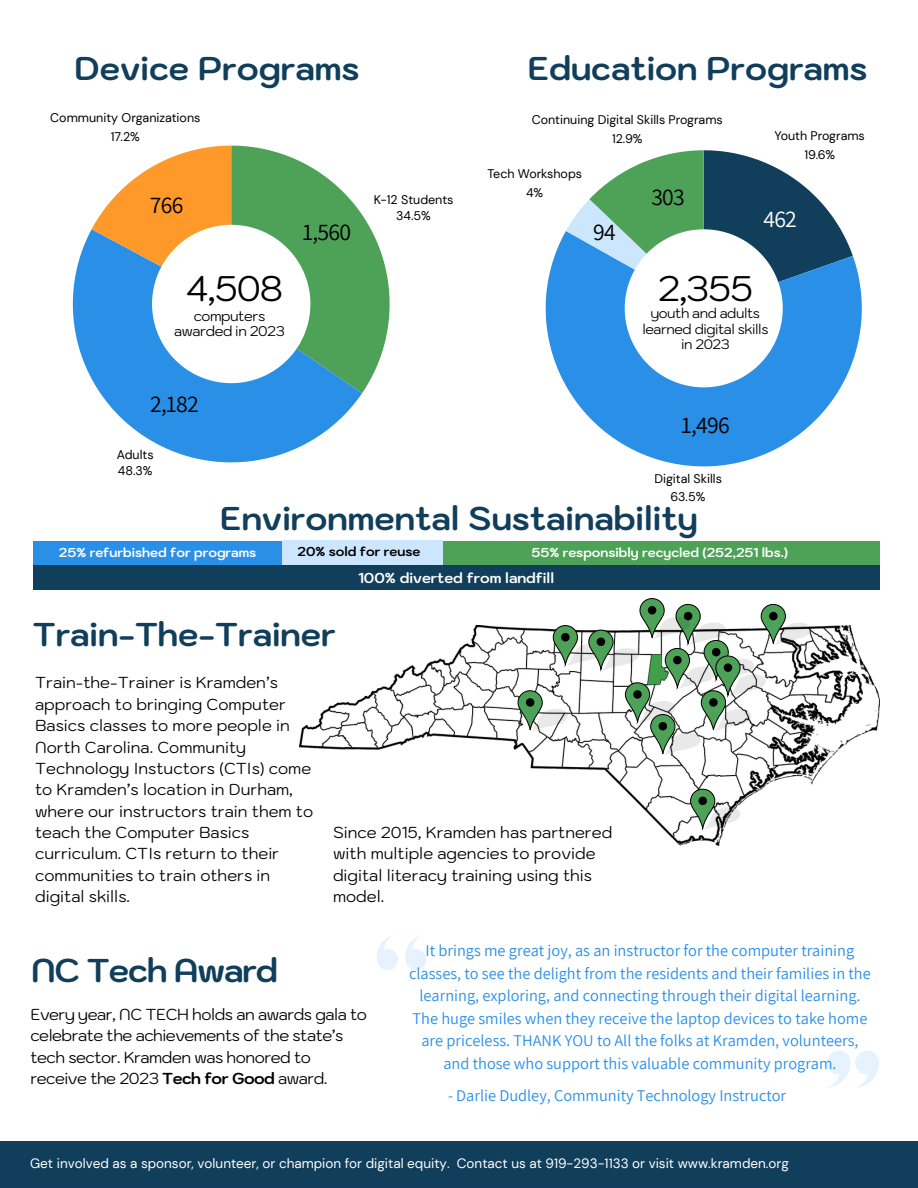
<style>
.page{position:relative;width:918px;height:1188px;background:#fff}
.page>*{position:absolute;margin:0;border:0;box-sizing:border-box;transform-origin:0 0}
.t1{font:35.55px "Kodchasan";letter-spacing:-.03em;color:#000}
.t2{font:700 33px "Kodchasan";color:#103e5b}
.t3{font:700 33px "Kodchasan";letter-spacing:-.03em;color:#103e5b}
.t4{font:23.7px "Assistant";letter-spacing:-.03em;color:#000}
.t5{font:23.7px "Assistant";color:#fff}
.t6{font:16.35px/22.5px "Assistant";color:#2a8fe6;text-align:center}
.t7{font:15.9px/21.3px "Kodchasan";color:#000}
.t8{font:15.9px/21.3px "Kodchasan";letter-spacing:-.03em;color:#000}
.t9{font:700 14.4px "Kodchasan";color:#fff}
.t10{font:13.95px/15.8px "Kodchasan";letter-spacing:-.03em;color:#000;text-align:center}
.t11{font:13.8px/15.8px "Kodchasan";letter-spacing:-.03em;color:#000;text-align:center}
.t12{font:13.5px "DM Sans";color:#fff}
.t13{font:700 12.9px "Kodchasan";color:#fff}
.t14{font:700 12.9px "Kodchasan";color:#000}
.t15{font:12.6px/15.9px "DM Sans";color:#000;text-align:center}
.t16{font:12.45px/18.5px "DM Sans";color:#000;text-align:center}
.s1{font-weight:700}
</style>
<div class="page">
<img style="left:300px;top:625px;width:580px;height:220px">
<svg style="left:690px;top:788px;width:50px;height:42px"></svg>
<svg style="left:518px;top:598px;width:293px;height:158px"></svg>
<svg style="left:73px;top:229px;width:289px;height:233px;fill:#2a8fe6"></svg>
<svg style="left:92px;top:146px;width:298px;height:247px"></svg>
<svg style="left:546px;top:231px;width:316px;height:235px;fill:#2a8fe6"></svg>
<svg style="left:566px;top:150px;width:287px;height:132px"></svg>
<div style="left:0;top:1141px;width:918px;height:47px;background:#103e5b"></div>
<svg style="left:377px;top:935px;width:21px;height:35px"></svg>
<svg style="left:405px;top:935px;width:21px;height:35px"></svg>
<svg style="left:827px;top:1051px;width:52px;height:37px"></svg>
<div style="left:33px;top:563px;width:847px;height:26px;background:#103e5b"></div>
<div style="left:33px;top:541px;width:250px;height:23px;background:#2a8fe6"></div>
<div style="left:283px;top:540px;width:160px;height:24px;background:#cce6fd"></div>
<div style="left:443px;top:541px;width:437px;height:23px;background:#4da258"></div>
<p class="t2" style="left:74px;top:46px;width:287px">Device Programs</p>
<h2 class="t2" style="left:528px;top:46px;width:341px">Education Programs</h2>
<p class="t15" style="left:50px;top:109px;width:152px;line-height:18.5px">Community Organizations<br>17.2%</p>
<p class="t4" style="left:150px;top:189px;width:35px">766</p>
<h1 class="t1" style="left:186px;top:265px;width:99px">4,508</h1>
<h3 class="t10" style="left:174px;top:308px;width:112px">computers awarded in 2023</h3>
<p class="t4" style="left:303px;top:216px;width:50px">1,560</p>
<p class="t4" style="left:150px;top:388px;width:50px">2,182</p>
<p class="t15" style="left:117px;top:447px;width:38px;text-align:left">Adults<br>48.3%</p>
<p class="t15" style="left:374px;top:192px;width:81px">K-12 Students<br>34.5%</p>
<p class="t16" style="left:532px;top:111px;width:193px">Continuing Digital Skills Programs<br>12.9%</p>
<p class="t16" style="left:487px;top:165px;width:96px">Tech Workshops<br>4%</p>
<p class="t4" style="left:651px;top:181px;width:35px">303</p>
<p class="t4" style="left:593px;top:216px;width:24px">94</p>
<p class="t16" style="left:775px;top:127px;width:92px">Youth Programs<br>19.6%</p>
<h5 class="t5" style="left:763px;top:203px;width:35px">462</h5>
<p class="t1" style="left:658px;top:265px;width:97px">2,355</p>
<p class="t11" style="left:642px;top:305px;width:128px">youth and adults learned digital skills in 2023</p>
<p class="t4" style="left:681px;top:409px;width:50px">1,496</p>
<p class="t16" style="left:654px;top:469px;width:69px">Digital Skills<br>63.5%</p>
<p class="t2" style="left:220px;top:496px;width:479px">Environmental Sustainability</p>
<h3 class="t13" style="left:59px;top:543px;width:199px">25% refurbished for programs</h3>
<h3 class="t14" style="left:297px;top:543px;width:124px">20% sold for reuse</h3>
<h2 class="t13" style="left:531px;top:543px;width:258px">55% responsibly recycled (252,251 lbs.)</h2>
<h6 class="t9" style="left:359px;top:568px;width:197px">100% diverted from landfill</h6>
<h6 class="t2" style="left:33px;top:612px;width:305px">Train-The-Trainer</h6>
<h3 class="t7" style="left:35px;top:672px;width:280px">Train-the-Trainer is Kramden’s approach to bringing Computer<br>Basics classes to more people in<br>North Carolina. Community<br>Technology Instuctors (CTIs) come to Kramden’s location in Durham, where our instructors train them to teach the Computer Basics curriculum. CTIs return to their communities to train others in digital skills.</h3>
<h1 class="t7" style="left:333px;top:822px;width:281px">Since 2015, Kramden has partnered with multiple agencies to provide digital literacy training using this model.</h1>
<p class="t3" style="left:32px;top:948px;width:248px">NC Tech Award</p>
<p class="t8" style="left:30px;top:1003px;width:338px">Every year, NC TECH holds an awards gala to celebrate the achievements of the state’s tech sector. Kramden was honored to receive the 2023 <span class="s1">Tech for Good</span> award.</p>
<h3 class="t6" style="left:409px;top:939px;width:463px">It brings me great joy, as an instructor for the computer training classes, to see the delight from the residents and their families in the learning, exploring, and connecting through their digital learning.<br>The huge smiles when they receive the laptop devices to take home are priceless. THANK YOU to All the folks at Kramden, volunteers, and those who support this valuable community program.</h3>
<h3 class="t6" style="left:448px;top:1083px;width:340px">- Darlie Dudley, Community Technology Instructor</h3>
<p class="t12" style="left:30px;top:1155px;width:760px">Get involved as a sponsor, volunteer, or champion for digital equity. Contact us at 919-293-1133 or visit www.kramden.org</p>
</div>
